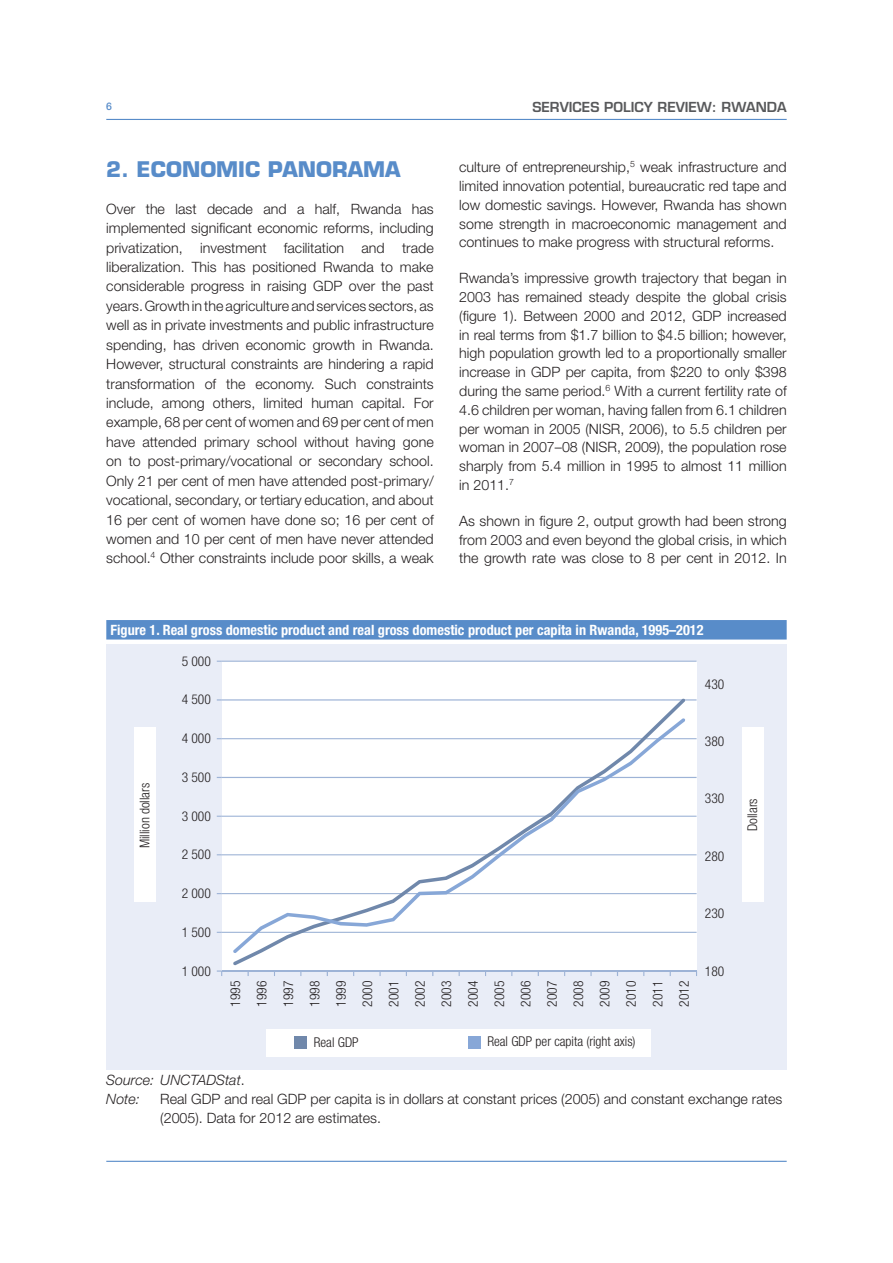
<style>
.page{position:relative;width:893px;height:1263px;background:#fff}
.page>*{position:absolute;margin:0;border:0;box-sizing:border-box;transform-origin:0 0}
.t1{font:700 21px "Eurostile LT Std";color:#588cc9}
.t2{font:300 14.25px/19.4px "Helvetica Neue LT Std";color:#231f20;text-align:justify}
.t3{font:700 condensed 14.25px "Helvetica Neue LT Std";color:#fff}
.t4{font:italic 300 14.25px/18.8px "Helvetica Neue LT Std";color:#231f20}
.t5{font:300 condensed 13.5px/26.4px "Helvetica Neue LT Std";color:#231f20;text-align:justify}
.t6{font:600 13.5px "Eurostile LT Std";color:#58595b}
.t7{font:500 10.5px "Helvetica Neue LT Std";color:#588cc9}
.s1{font-style:normal}
</style>
<div class="page">
<div style="left:106px;top:620px;width:681px;height:19px;background:#588cc9"></div>
<div style="left:106px;top:644px;width:681px;height:425px;background:#e9edf7"></div>
<div style="left:222px;top:661px;width:474px;height:310px;background:#fff"></div>
<div style="left:266px;top:1029px;width:385px;height:27px;background:#fff"></div>
<div style="left:294px;top:1036px;width:13px;height:13px;background:#7088ab"></div>
<div style="left:468px;top:1036px;width:12px;height:12px;background:#87a7d7"></div>
<hr style="left:222px;top:932px;width:475px;height:1px;background:#9db3d6">
<hr style="left:222px;top:893px;width:475px;height:1px;background:#9db3d6">
<hr style="left:222px;top:854px;width:475px;height:1px;background:#9db3d6">
<hr style="left:222px;top:816px;width:475px;height:1px;background:#9db3d6">
<hr style="left:222px;top:777px;width:475px;height:1px;background:#9db3d6">
<hr style="left:222px;top:738px;width:475px;height:1px;background:#9db3d6">
<hr style="left:222px;top:699px;width:475px;height:1px;background:#9db3d6">
<hr style="left:222px;top:661px;width:475px;height:1px;background:#9db3d6">
<hr style="left:222px;top:970px;width:475px;height:2px;background:#9db3d6">
<svg style="left:217px;top:970px;width:5px;height:6px"></svg>
<svg style="left:233px;top:698px;width:452px;height:267px"></svg>
<svg style="left:233px;top:718px;width:452px;height:235px"></svg>
<div style="left:134px;top:727px;width:22px;height:175px;background:#fff"></div>
<div style="left:742px;top:727px;width:21px;height:175px;background:#fff"></div>
<hr style="left:106px;top:119px;width:681px;height:1px;background:#588cc9">
<hr style="left:106px;top:1161px;width:681px;height:1px;background:#588cc9">
<p class="t7" style="left:106px;top:100px;width:7px">6</p>
<p class="t6" style="left:532px;top:100px;width:256px">SERVICES POLICY REVIEW: RWANDA</p>
<h1 class="t1" style="left:106px;top:160px;width:296px">2. ECONOMIC PANORAMA</h1>
<p class="t2" style="left:106px;top:201px;width:329px">Over the last decade and a half, Rwanda has implemented significant economic reforms, including privatization, investment facilitation and trade liberalization. This has positioned Rwanda to make considerable progress in raising GDP over the past years.Growth in the agriculture and services sectors, as well as in private investments and public infrastructure spending, has driven economic growth in Rwanda.<br>However, structural constraints are hindering a rapid transformation of the economy. Such constraints include, among others, limited human capital. For example, 68 per cent of women and 69 per cent of men have attended primary school without having gone on to post-primary/vocational or secondary school.<br>Only 21 per cent of men have attended post-primary/ vocational, secondary, or tertiary education, and about 16 per cent of women have done so; 16 per cent of women and 10 per cent of men have never attended school.<sup>4</sup> Other constraints include poor skills, a weak</p>
<p class="t2" style="left:459px;top:160px;width:329px;line-height:18.8px">culture of entrepreneurship,<sup>5</sup> weak infrastructure and limited innovation potential, bureaucratic red tape and low domestic savings. However, Rwanda has shown some strength in macroeconomic management and continues to make progress with structural reforms.</p>
<p class="t2" style="left:459px;top:271px;width:329px;line-height:18.8px">Rwanda’s impressive growth trajectory that began in 2003 has remained steady despite the global crisis (figure 1). Between 2000 and 2012, GDP increased in real terms from $1.7 billion to $4.5 billion; however, high population growth led to a proportionally smaller increase in GDP per capita, from $220 to only $398 during the same period.<sup>6</sup> With a current fertility rate of 4.6 children per woman, having fallen from 6.1 children per woman in 2005 (NISR, 2006), to 5.5 children per woman in 2007–08 (NISR, 2009), the population rose sharply from 5.4 million in 1995 to almost 11 million in 2011.<sup>7</sup></p>
<p class="t2" style="left:459px;top:513px;width:329px;line-height:18.8px">As shown in figure 2, output growth had been strong from 2003 and even beyond the global crisis, in which the growth rate was close to 8 per cent in 2012. In</p>
<p class="t3" style="left:111px;top:625px;width:595px">Figure 1. Real gross domestic product and real gross domestic product per capita in Rwanda, 1995–2012</p>
<p class="t5" style="left:133px;top:848px;width:67px;rotate:-90deg">Million dollars</p>
<p class="t5" style="left:182px;top:649px;width:31px">5 000</p>
<p class="t5" style="left:182px;top:688px;width:31px">4 500</p>
<p class="t5" style="left:182px;top:727px;width:31px">4 000</p>
<p class="t5" style="left:182px;top:766px;width:31px">3 500</p>
<p class="t5" style="left:182px;top:804px;width:31px">3 000</p>
<p class="t5" style="left:182px;top:843px;width:31px">2 500</p>
<p class="t5" style="left:182px;top:882px;width:31px">2 000</p>
<p class="t5" style="left:182px;top:920px;width:31px">1 500</p>
<p class="t5" style="left:182px;top:959px;width:31px">1 000</p>
<p class="t5" style="left:705px;top:672px;width:21px">430</p>
<p class="t5" style="left:705px;top:730px;width:21px">380</p>
<p class="t5" style="left:705px;top:787px;width:21px">330</p>
<p class="t5" style="left:705px;top:844px;width:21px">280</p>
<p class="t5" style="left:705px;top:902px;width:21px">230</p>
<p class="t5" style="left:224px;top:1006px;width:27px;rotate:-90deg">1995<br>1996<br>1997<br>1998<br>1999<br>2000<br>2001<br>2002<br>2003<br>2004<br>2005<br>2006<br>2007<br>2008<br>2009<br>2010<br>2011<br>2012</p>
<p class="t5" style="left:314px;top:1030px;width:46px">Real GDP</p>
<p class="t5" style="left:487px;top:1030px;width:150px">Real GDP per capita (right axis)</p>
<p class="t5" style="left:705px;top:959px;width:21px">180</p>
<p class="t5" style="left:741px;top:831px;width:34px;rotate:-90deg">Dollars</p>
<p class="t4" style="left:106px;top:1072px;width:140px">Source: UNCTADStat<span class="s1">.<br></span>Note:</p>
<p class="t2" style="left:160px;top:1091px;width:623px;line-height:18.8px">Real GDP and real GDP per capita is in dollars at constant prices (2005) and constant exchange rates (2005). Data for 2012 are estimates.</p>
</div>
